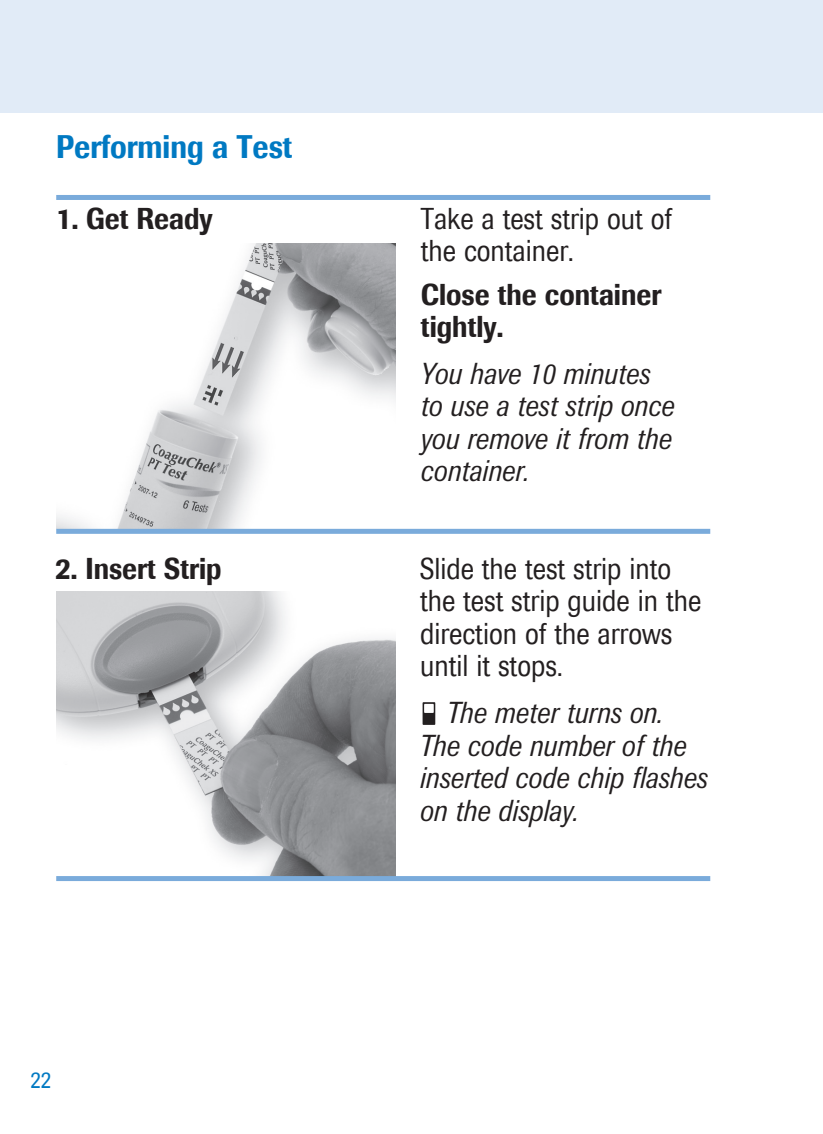
<style>
.page{position:relative;width:823px;height:1134px;background:#fff}
.page>*{position:absolute;margin:0;border:0;box-sizing:border-box;transform-origin:0 0}
.t1{font:500 32.5px "Imago";color:#0079c2;scale:.88 1}
.t2{font:italic 30px/32.5px "Imago";color:#231f20;scale:.88 1}
.t3{font:30px/32.5px "Imago";color:#231f20;scale:.88 1}
.t4{font:500 30px/32.5px "Imago";color:#231f20;scale:.88 1}
.t5{font:23.75px "Imago";color:#0079c2;scale:.88 1}
</style>
<div class="page">
<div style="left:0;top:0;width:822px;height:112px;background:#e1ebf7"></div>
<img style="left:56px;top:591px;width:339px;height:285px">
<img style="left:56px;top:243px;width:339px;height:286px">
<div style="left:56px;top:195px;width:653px;height:5px;background:#7aabdb"></div>
<div style="left:56px;top:529px;width:653px;height:5px;background:#7aabdb"></div>
<div style="left:422px;top:702px;width:13px;height:23px;background:#231f20"></div>
<div style="left:424px;top:704px;width:9px;height:9px;background:#fff"></div>
<div style="left:56px;top:876px;width:653px;height:5px;background:#7aabdb"></div>
<p class="t1" style="left:56px;top:126px;width:270px">Performing a Test</p>
<p class="t4" style="left:56px;top:202px;width:179px">1. Get Ready</p>
<p class="t3" style="left:420px;top:202px;width:287px">Take a test strip out of the container.</p>
<p class="t4" style="left:420px;top:277px;width:274px">Close the container tightly.</p>
<p class="t2" style="left:420px;top:357px;width:290px">You have 10 minutes to use a test strip once you remove it from the container.</p>
<p class="t4" style="left:55px;top:552px;width:190px">2. Insert Strip</p>
<p class="t3" style="left:420px;top:552px;width:321px">Slide the test strip into the test strip guide in the direction of the arrows until it stops.</p>
<p class="t2" style="left:420px;top:696px;width:328px;text-indent:27px">The meter turns on.<br>The code number of the inserted code chip flashes on the display.</p>
<p class="t5" style="left:30px;top:1064px;width:25px">22</p>
</div>
